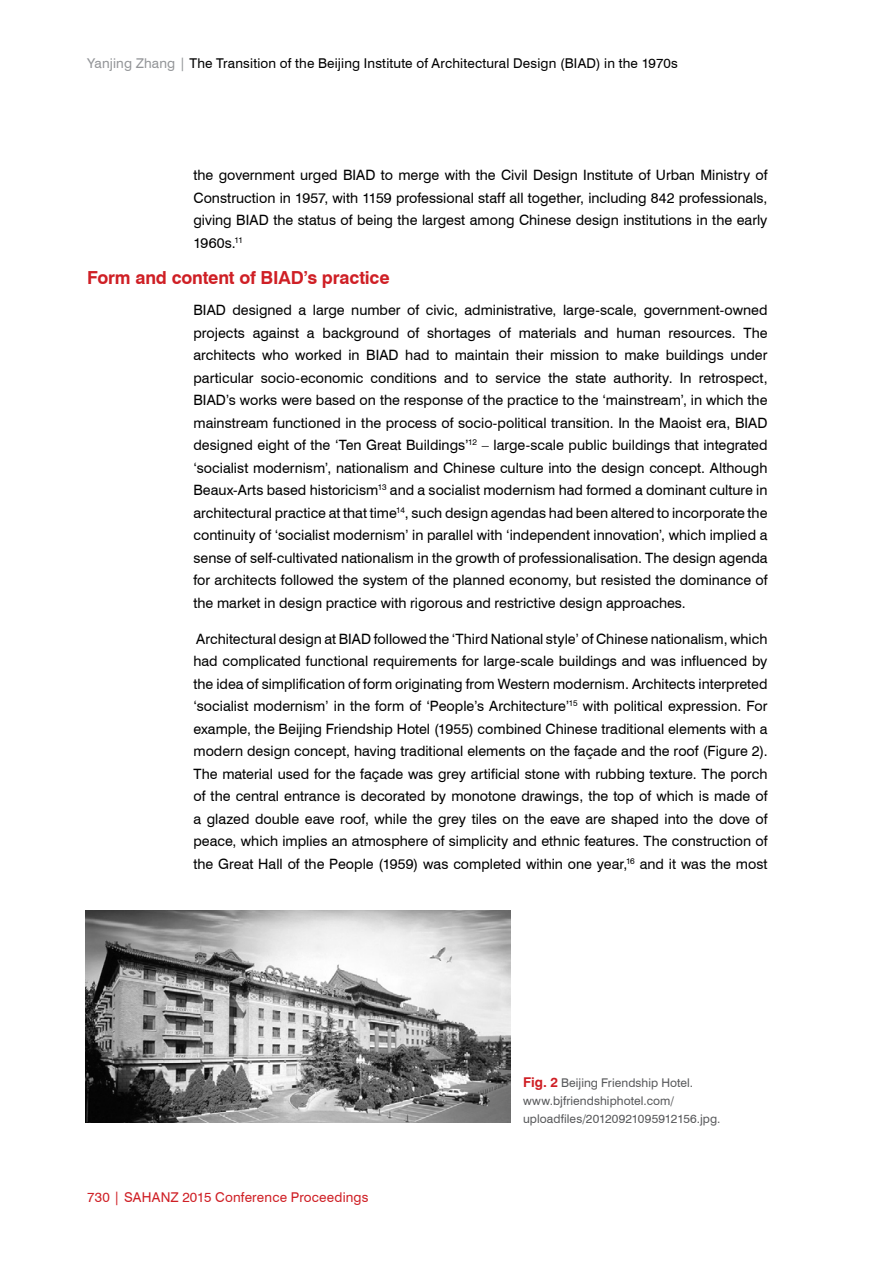
<style>
.page{position:relative;width:893px;height:1263px;background:#fff}
.page>*{position:absolute;margin:0;border:0;box-sizing:border-box;transform-origin:0 0}
.t1{font:700 18px "Swiss 721 BT";letter-spacing:-.01em;color:#cf1f25}
.t2{font:14.25px/22.5px "Swiss 721 BT";color:#000;text-align:justify}
.t3{font:13.5px "Swiss 721 BT";letter-spacing:.015em;color:#000}
.t4{font:13.5px "Swiss 721 BT";letter-spacing:.015em;color:#cf1f25}
.t5{font:12px/18px "Swiss 721 BT";letter-spacing:.005em;color:#58595b}
.s1{color:#939598}
.s2{font-weight:700;font-size:13.5px;color:#cf1f25}
</style>
<div class="page">
<img style="left:85px;top:910px;width:425px;height:213px">
<p class="t3" style="left:87px;top:54px;width:592px"><span class="s1">Yanjing Zhang |</span> The Transition of the Beijing Institute of Architectural Design (BIAD) in the 1970s</p>
<p class="t2" style="left:193px;top:164px;width:576px">the government urged BIAD to merge with the Civil Design Institute of Urban Ministry of Construction in 1957, with 1159 professional staff all together, including 842 professionals, giving BIAD the status of being the largest among Chinese design institutions in the early 1960s.<sup>11</sup></p>
<p class="t1" style="left:87px;top:266px;width:304px">Form and content of BIAD’s practice</p>
<p class="t2" style="left:193px;top:299px;width:576px">BIAD designed a large number of civic, administrative, large-scale, government-owned projects against a background of shortages of materials and human resources. The architects who worked in BIAD had to maintain their mission to make buildings under particular socio-economic conditions and to service the state authority. In retrospect, BIAD’s works were based on the response of the practice to the ‘mainstream’, in which the mainstream functioned in the process of socio-political transition. In the Maoist era, BIAD designed eight of the ‘Ten Great Buildings’<sup>12</sup> – large-scale public buildings that integrated ‘socialist modernism’, nationalism and Chinese culture into the design concept. Although Beaux-Arts based historicism<sup>13</sup> and a socialist modernism had formed a dominant culture in architectural practice at that time<sup>14</sup>, such design agendas had been altered to incorporate the continuity of ‘socialist modernism’ in parallel with ‘independent innovation’, which implied a sense of self-cultivated nationalism in the growth of professionalisation. The design agenda for architects followed the system of the planned economy, but resisted the dominance of the market in design practice with rigorous and restrictive design approaches.</p>
<p class="t2" style="left:193px;top:627px;width:576px">Architectural design at BIAD followed the ‘Third National style’ of Chinese nationalism, which had complicated functional requirements for large-scale buildings and was influenced by the idea of simplification of form originating from Western modernism. Architects interpreted ‘socialist modernism’ in the form of ‘People’s Architecture’<sup>15</sup> with political expression. For example, the Beijing Friendship Hotel (1955) combined Chinese traditional elements with a modern design concept, having traditional elements on the façade and the roof (Figure 2).<br>The material used for the façade was grey artificial stone with rubbing texture. The porch of the central entrance is decorated by monotone drawings, the top of which is made of a glazed double eave roof, while the grey tiles on the eave are shaped into the dove of peace, which implies an atmosphere of simplicity and ethnic features. The construction of the Great Hall of the People (1959) was completed within one year,<sup>16</sup> and it was the most</p>
<p class="t4" style="left:87px;top:1188px;width:283px">730 | SAHANZ 2015 Conference Proceedings</p>
<p class="t5" style="left:523px;top:1073px;width:199px"><span class="s2">Fig. 2</span> Beijing Friendship Hotel. www.bjfriendshiphotel.com/ uploadfiles/20120921095912156.jpg.</p>
</div>
